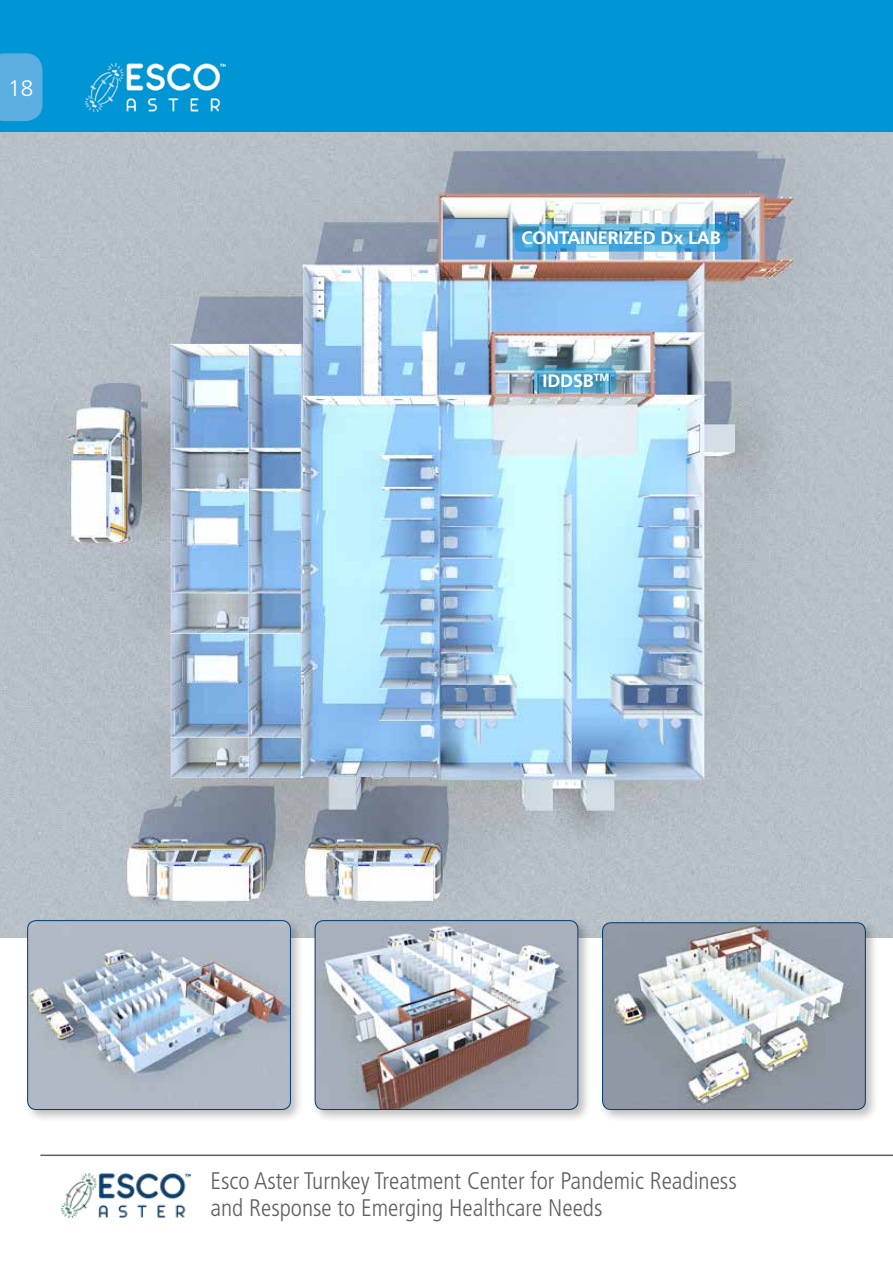
<style>
.page{position:relative;width:893px;height:1263px;background:#fff}
.page>*{position:absolute;margin:0;border:0;box-sizing:border-box;transform-origin:0 0}
.t1{font:300 condensed 24px/27px "Frutiger LT Std";color:#5f6062}
.t2{font:300 22.5px "Frutiger LT Std";color:#fff}
.t3{font:700 18px "Frutiger LT Std";letter-spacing:-.01em;color:#fff}
</style>
<div class="page">
<hr style="left:40px;top:1154px;width:853px;height:2px;background:#5f6062">
<img style="left:62px;top:1174px;width:128px;height:44px">
<img style="left:0;top:132px;width:893px;height:805px">
<svg style="left:514px;top:224px;width:214px;height:28px;background:#4fa7d6"></svg>
<svg style="left:533px;top:368px;width:83px;height:25px;background:#50a0c5"></svg>
<div style="left:24px;top:917px;width:280px;height:206px;background:#000;opacity:.25"></div>
<img style="left:28px;top:921px;width:262px;height:188px">
<div style="left:27px;top:920px;width:264px;height:190px;border:1px solid #003b71;border-radius:9px"></div>
<div style="left:312px;top:917px;width:279px;height:206px;background:#000;opacity:.25"></div>
<img style="left:315px;top:921px;width:263px;height:188px">
<div style="left:315px;top:920px;width:263px;height:190px;border:1px solid #003b71;border-radius:9px"></div>
<div style="left:599px;top:919px;width:280px;height:204px;background:#000;opacity:.25"></div>
<img style="left:603px;top:923px;width:262px;height:186px">
<div style="left:602px;top:922px;width:264px;height:188px;border:1px solid #003b71;border-radius:9px"></div>
<div style="left:0;top:0;width:893px;height:132px;background:#0096d6"></div>
<img style="left:85px;top:63px;width:140px;height:48px">
<svg style="left:0;top:53px;width:43px;height:68px;background:#56ace0"></svg>
<p class="t2" style="left:8px;top:75px;width:27px">18</p>
<p class="t3" style="left:522px;top:227px;width:201px">CONTAINERIZED Dx LAB</p>
<p class="t3" style="left:543px;top:371px;width:68px">IDDSB<sup>TM</sup></p>
<p class="t1" style="left:210px;top:1168px;width:528px">Esco Aster Turnkey Treatment Center for Pandemic Readiness and Response to Emerging Healthcare Needs</p>
</div>
